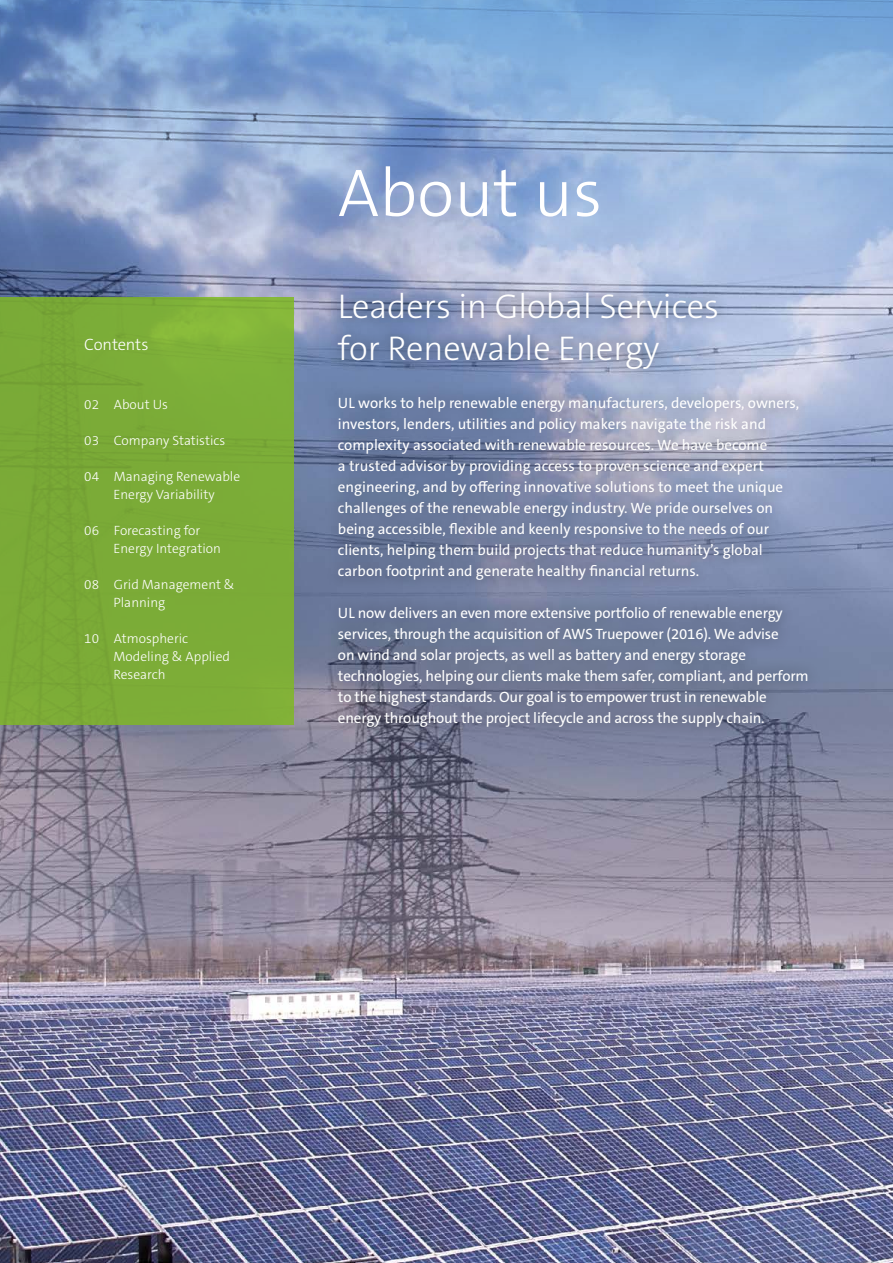
<style>
.page{position:relative;width:893px;height:1263px;background:#fff}
.page>*{position:absolute;margin:0;border:0;box-sizing:border-box;transform-origin:0 0}
.t1{font:300 68.1px "The Sans C5";color:#fff}
.t2{font:300 34.5px/41.4px "The Sans C5";color:#fff}
.t3{font:300 16.5px "The Sans C5";letter-spacing:-.01em;color:#fff}
.t4{font:15px/21px "The Sans C5";letter-spacing:-.005em;color:#fff}
.t5{font:300 13.5px/18px "The Sans C5";color:#fff}
</style>
<div class="page">
<img style="left:0;top:303px;width:893px;height:960px">
<svg style="left:0;top:0;width:893px;height:303px"></svg>
<div style="left:325px;top:383px;width:497px;height:358px;background:#000;opacity:.5"></div>
<div style="left:325px;top:279px;width:406px;height:103px;background:#000;opacity:.5"></div>
<div style="left:0;top:297px;width:294px;height:427px;background:#7bab37"></div>
<p class="t3" style="left:84px;top:334px;width:66px">Contents</p>
<p class="t5" style="left:84px;top:395px;width:85px">02 About Us</p>
<p class="t5" style="left:84px;top:431px;width:143px">03 Company Statistics</p>
<p class="t5" style="left:84px;top:467px;width:157px;text-align:center">04 Managing Renewable<br>Energy Variability</p>
<p class="t5" style="left:113px;top:521px;width:109px;text-indent:-29px">06 Forecasting for<br>Energy Integration</p>
<p class="t5" style="left:113px;top:575px;width:123px;text-indent:-29px">08 Grid Management &amp;<br>Planning</p>
<p class="t5" style="left:113px;top:629px;width:118px;text-indent:-29px">10 Atmospheric<br>Modeling &amp; Applied<br>Research</p>
<h1 class="t1" style="left:338px;top:149px;width:266px">About us</h1>
<h2 class="t2" style="left:338px;top:286px;width:383px">Leaders in Global Services for Renewable Energy</h2>
<p class="t4" style="left:338px;top:392px;width:463px">UL works to help renewable energy manufacturers, developers, owners, investors, lenders, utilities and policy makers navigate the risk and complexity associated with renewable resources. We have become<br>a trusted advisor by providing access to proven science and expert engineering, and by offering innovative solutions to meet the unique challenges of the renewable energy industry. We pride ourselves on being accessible, flexible and keenly responsive to the needs of our clients, helping them build projects that reduce humanity’s global carbon footprint and generate healthy financial returns.</p>
<p class="t4" style="left:338px;top:602px;width:472px">UL now delivers an even more extensive portfolio of renewable energy services, through the acquisition of AWS Truepower (2016). We advise<br>on wind and solar projects, as well as battery and energy storage technologies, helping our clients make them safer, compliant, and perform to the highest standards. Our goal is to empower trust in renewable energy throughout the project lifecycle and across the supply chain.</p>
</div>
